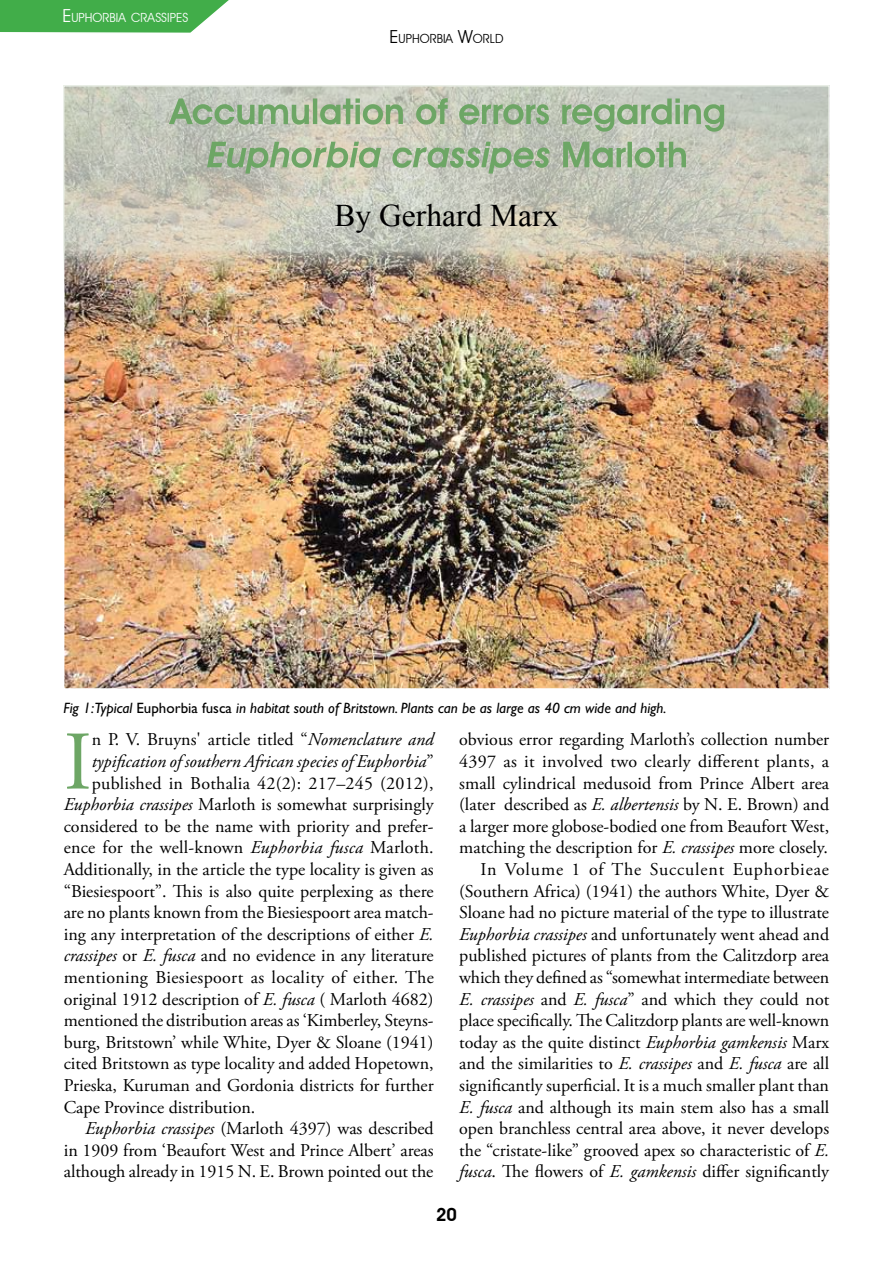
<style>
.page{position:relative;width:893px;height:1263px;background:#fff}
.page>*{position:absolute;margin:0;border:0;box-sizing:border-box;transform-origin:0 0}
.t1{font:83.1px "Adobe Garamond Pro";color:#6da665}
.t2{font:31.5px "Times New Roman";color:#000}
.t3{font:18px/21.6px "Adobe Garamond Pro";color:#000;text-align:right}
.t4{font:italic 18px "Adobe Garamond Pro";color:#000}
.t5{font:18px "Adobe Garamond Pro";letter-spacing:.02em;color:#000}
.t6{font:600 18px "Avant Garde IT Cby BT";color:#000}
.t7{font:italic 15px "Gill Sans Std";color:#000}
.t8{font:12.6px "Avant Garde IT Cby BT";color:#fff}
.t9{font:12.6px "Avant Garde IT Cby BT";color:#000}
.s1{font-size:18px}
.s2{font-style:normal}
.s3{font-style:italic}
</style>
<div class="page">
<svg style="left:0;top:0;width:229px;height:33px;background:#54b55b"></svg>
<img style="left:66px;top:292px;width:761px;height:395px">
<img style="left:64px;top:85px;width:765px;height:207px">
<svg style="left:169px;top:98px;width:555px;height:34px;background:#abbea2"></svg>
<svg style="left:207px;top:142px;width:479px;height:32px;background:#a9bc9e"></svg>
<p class="t8" style="left:62px;top:9px;width:127px"><span class="s1">E</span>UPHORBIA CRASSIPES</p>
<p class="t9" style="left:390px;top:31px;width:115px"><span class="s1">E</span>UPHORBIA <span class="s1">W</span>ORLD</p>
<h2 class="t2" style="left:334px;top:194px;width:225px">By Gerhard Marx</h2>
<p class="t7" style="left:64px;top:699px;width:604px">Fig 1:Typical <span class="s2">Euphorbia fusca</span> in habitat south of Britstown. Plants can be as large as 40 cm wide and high.</p>
<h1 class="t1" style="left:64px;top:712px;width:30px">I</h1>
<p class="t3" style="left:92px;top:729px;width:343px">n P. V. Bruyns' article titled “<span class="s3">Nomenclature and</span></p>
<p class="t4" style="left:92px;top:750px;width:343px">typification of southern African species of Euphorbia<span class="s2">”</span></p>
<p class="t3" style="left:92px;top:773px;width:343px">published in Bothalia 42(2): 217–245 (2012),</p>
<p class="t3" style="left:64px;top:794px;width:371px"><span class="s3">Euphorbia crassipes</span> Marloth is somewhat surprisingly</p>
<p class="t3" style="left:64px;top:816px;width:371px">considered to be the name with priority and prefer-</p>
<p class="t3" style="left:64px;top:837px;width:371px">ence for the well-known <span class="s3">Euphorbia fusca</span> Marloth.</p>
<p class="t3" style="left:64px;top:859px;width:371px">Additionally, in the article the type locality is given as</p>
<p class="t3" style="left:64px;top:881px;width:371px">“Biesiespoort”. This is also quite perplexing as there</p>
<p class="t3" style="left:64px;top:902px;width:371px">are no plants known from the Biesiespoort area match-</p>
<p class="t3" style="left:64px;top:924px;width:371px">ing any interpretation of the descriptions of either <span class="s3">E.</span></p>
<p class="t3" style="left:64px;top:945px;width:371px"><span class="s3">crassipes</span> or <span class="s3">E. fusca</span> and no evidence in any literature</p>
<p class="t5" style="left:64px;top:966px;width:372px">mentioning Biesiespoort as locality of either. The</p>
<p class="t3" style="left:64px;top:989px;width:371px">original 1912 description of <span class="s3">E. fusca</span> ( Marloth 4682)</p>
<p class="t3" style="left:64px;top:1010px;width:371px">mentioned the distribution areas as ‘Kimberley, Steyns-</p>
<p class="t3" style="left:64px;top:1032px;width:371px">burg, Britstown’ while White, Dyer &amp; Sloane (1941)</p>
<p class="t3" style="left:64px;top:1053px;width:371px">cited Britstown as type locality and added Hopetown,</p>
<p class="t3" style="left:64px;top:1075px;width:371px">Prieska, Kuruman and Gordonia districts for further</p>
<p class="t3" style="left:64px;top:1097px;width:193px">Cape Province distribution.</p>
<p class="t3" style="left:85px;top:1118px;width:350px"><span class="s3">Euphorbia crassipes</span> (Marloth 4397) was described</p>
<p class="t3" style="left:64px;top:1140px;width:371px">in 1909 from ‘Beaufort West and Prince Albert’ areas</p>
<p class="t3" style="left:64px;top:1161px;width:371px">although already in 1915 N. E. Brown pointed out the</p>
<p class="t3" style="left:459px;top:729px;width:372px">obvious error regarding Marloth’s collection number 4397 as it involved two clearly different plants, a small cylindrical medusoid from Prince Albert area (later described as <span class="s3">E. albertensis</span> by N. E. Brown) and a larger more globose-bodied one from Beaufort West, matching the description for <span class="s3">E. crassipes</span> more closely.<br>In Volume 1 of The Succulent Euphorbieae (Southern Africa) (1941) the authors White, Dyer &amp; Sloane had no picture material of the type to illustrate <span class="s3">Euphorbia crassipes</span> and unfortunately went ahead and published pictures of plants from the Calitzdorp area which they defined as “somewhat intermediate between <span class="s3">E. crassipes</span> and <span class="s3">E. fusca</span>” and which they could not place specifically. The Calitzdorp plants are well-known today as the quite distinct <span class="s3">Euphorbia gamkensis</span> Marx and the similarities to <span class="s3">E. crassipes</span> and <span class="s3">E. fusca</span> are all significantly superficial. It is a much smaller plant than <span class="s3">E. fusca</span> and although its main stem also has a small open branchless central area above, it never develops the “cristate-like” grooved apex so characteristic of <span class="s3">E. fusca</span>. The flowers of <span class="s3">E. gamkensis</span> differ significantly</p>
<p class="t6" style="left:436px;top:1203px;width:22px">20</p>
</div>
